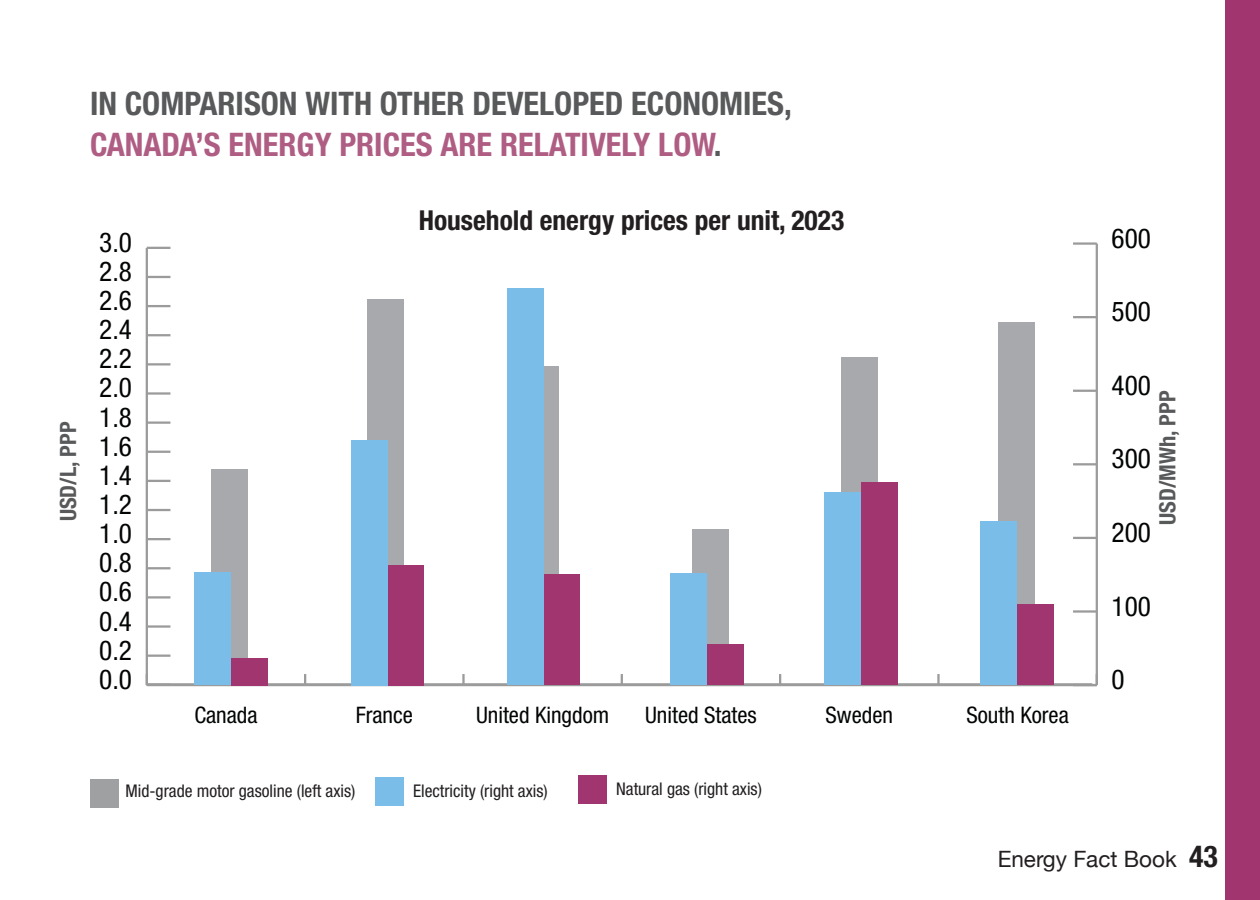
<style>
.page{position:relative;width:1260px;height:900px;background:#fff}
.page>*{position:absolute;margin:0;border:0;box-sizing:border-box;transform-origin:0 0}
.t1{font:700 condensed 32.5px/41.2px "Helvetica Neue LT Std";color:#58595b}
.graphic_caption{font:700 condensed 27.5px "Helvetica Neue LT Std";color:#231f20}
.t2{font:condensed 27.25px "Helvetica Neue LT Std";color:#030505}
.t3{font:condensed 22.75px "Helvetica Neue LT Std";color:#030505}
.t4{font:700 condensed 22.5px "Helvetica Neue LT Std";color:#58595b}
.t5{font:22.5px "Helvetica Neue";color:#231f20}
.t6{font:condensed 17.5px "Helvetica Neue LT Std";color:#231f20}
.s1{color:#af5d83}
.s2{font-family:"Helvetica Neue LT Std";font-weight:700;font-stretch:condensed;font-size:30px}
</style>
<div class="page">
<div style="left:1226px;top:0;width:34px;height:900px;background:#a1356f"></div>
<hr style="left:146px;top:248px;width:2px;height:437px;background:#9b9b9c">
<hr style="left:147px;top:655px;width:23px;height:2px;background:#9b9b9c">
<hr style="left:147px;top:625px;width:23px;height:3px;background:#9b9b9c">
<hr style="left:147px;top:596px;width:23px;height:3px;background:#9b9b9c">
<hr style="left:147px;top:567px;width:23px;height:2px;background:#9b9b9c">
<hr style="left:147px;top:538px;width:23px;height:2px;background:#9b9b9c">
<hr style="left:147px;top:509px;width:23px;height:2px;background:#9b9b9c">
<hr style="left:147px;top:480px;width:23px;height:2px;background:#9b9b9c">
<hr style="left:147px;top:451px;width:23px;height:2px;background:#9b9b9c">
<hr style="left:147px;top:421px;width:23px;height:3px;background:#9b9b9c">
<hr style="left:147px;top:392px;width:23px;height:3px;background:#9b9b9c">
<hr style="left:147px;top:363px;width:23px;height:3px;background:#9b9b9c">
<hr style="left:147px;top:334px;width:23px;height:2px;background:#9b9b9c">
<hr style="left:147px;top:305px;width:23px;height:2px;background:#9b9b9c">
<hr style="left:147px;top:276px;width:23px;height:2px;background:#9b9b9c">
<hr style="left:147px;top:247px;width:23px;height:2px;background:#9b9b9c">
<div style="left:211px;top:469px;width:37px;height:216px;background:#a7a9ac"></div>
<div style="left:368px;top:299px;width:36px;height:386px;background:#a7a9ac"></div>
<div style="left:522px;top:366px;width:36px;height:319px;background:#a7a9ac"></div>
<div style="left:692px;top:529px;width:36px;height:156px;background:#a7a9ac"></div>
<div style="left:842px;top:357px;width:36px;height:328px;background:#a7a9ac"></div>
<div style="left:998px;top:322px;width:37px;height:363px;background:#a7a9ac"></div>
<hr style="left:147px;top:684px;width:950px;height:2px;background:#9b9b9c">
<svg style="left:304px;top:674px;width:2px;height:10px"></svg>
<svg style="left:462px;top:674px;width:3px;height:10px"></svg>
<svg style="left:621px;top:674px;width:2px;height:10px"></svg>
<svg style="left:779px;top:674px;width:2px;height:10px"></svg>
<svg style="left:937px;top:674px;width:3px;height:10px"></svg>
<hr style="left:1096px;top:244px;width:2px;height:441px;background:#9b9b9c">
<hr style="left:1073px;top:610px;width:24px;height:3px;background:#9b9b9c">
<hr style="left:1073px;top:537px;width:24px;height:2px;background:#9b9b9c">
<hr style="left:1073px;top:463px;width:24px;height:2px;background:#9b9b9c">
<hr style="left:1073px;top:390px;width:24px;height:2px;background:#9b9b9c">
<hr style="left:1073px;top:316px;width:24px;height:2px;background:#9b9b9c">
<hr style="left:1073px;top:242px;width:24px;height:3px;background:#9b9b9c">
<div style="left:231px;top:658px;width:37px;height:27px;background:#a1356f"></div>
<div style="left:387px;top:565px;width:37px;height:120px;background:#a1356f"></div>
<div style="left:544px;top:574px;width:36px;height:111px;background:#a1356f"></div>
<div style="left:707px;top:644px;width:36px;height:41px;background:#a1356f"></div>
<div style="left:861px;top:483px;width:36px;height:202px;background:#a1356f"></div>
<div style="left:1017px;top:604px;width:37px;height:81px;background:#a1356f"></div>
<div style="left:195px;top:572px;width:36px;height:113px;background:#7abde8"></div>
<div style="left:351px;top:440px;width:36px;height:245px;background:#7abde8"></div>
<div style="left:507px;top:289px;width:37px;height:396px;background:#7abde8"></div>
<div style="left:670px;top:574px;width:37px;height:111px;background:#7abde8"></div>
<div style="left:824px;top:493px;width:37px;height:192px;background:#7abde8"></div>
<div style="left:981px;top:522px;width:36px;height:163px;background:#7abde8"></div>
<div style="left:90px;top:780px;width:29px;height:28px;background:#9ea0a2"></div>
<div style="left:375px;top:777px;width:29px;height:29px;background:#7abde8"></div>
<div style="left:578px;top:775px;width:29px;height:29px;background:#a1356f"></div>
<h4 class="t1" style="left:90px;top:82px;width:703px">IN COMPARISON WITH OTHER DEVELOPED ECONOMIES,<br><span class="s1">CANADA’S ENERGY PRICES ARE RELATIVELY LOW</span>.</h4>
<p class="t4" style="left:54px;top:521px;width:101px;rotate:-90deg">USD/L, PPP</p>
<p class="t2" style="left:99px;top:226px;width:34px">3.0</p>
<p class="t2" style="left:99px;top:255px;width:34px">2.8</p>
<p class="t2" style="left:99px;top:285px;width:34px">2.6</p>
<p class="t2" style="left:99px;top:314px;width:34px">2.4</p>
<p class="t2" style="left:99px;top:343px;width:34px">2.2</p>
<p class="t2" style="left:99px;top:372px;width:34px">2.0</p>
<p class="t2" style="left:99px;top:401px;width:34px">1.8</p>
<p class="t2" style="left:99px;top:430px;width:34px">1.6</p>
<p class="t2" style="left:99px;top:459px;width:34px">1.4</p>
<p class="t2" style="left:99px;top:489px;width:34px">1.2</p>
<p class="t2" style="left:99px;top:518px;width:34px">1.0</p>
<p class="t2" style="left:99px;top:547px;width:34px">0.8</p>
<p class="t2" style="left:99px;top:576px;width:34px">0.6</p>
<p class="t2" style="left:99px;top:605px;width:34px">0.4</p>
<p class="t2" style="left:99px;top:634px;width:34px">0.2</p>
<p class="t2" style="left:99px;top:663px;width:34px">0.0</p>
<p class="graphic_caption" style="left:419px;top:204px;width:427px">Household energy prices per unit, 2023</p>
<p class="t3" style="left:194px;top:702px;width:65px">Canada</p>
<p class="t3" style="left:356px;top:702px;width:59px">France</p>
<p class="t3" style="left:476px;top:702px;width:135px">United Kingdom</p>
<p class="t3" style="left:645px;top:702px;width:113px">United States</p>
<p class="t3" style="left:826px;top:702px;width:69px">Sweden</p>
<p class="t3" style="left:966px;top:702px;width:104px">South Korea</p>
<p class="t2" style="left:1112px;top:222px;width:41px">600</p>
<p class="t2" style="left:1112px;top:296px;width:41px">500</p>
<p class="t2" style="left:1112px;top:370px;width:41px">400</p>
<p class="t2" style="left:1112px;top:443px;width:41px">300</p>
<p class="t2" style="left:1112px;top:517px;width:41px">200</p>
<p class="t4" style="left:1154px;top:525px;width:136px;rotate:-90deg">USD/MWh, PPP</p>
<p class="t2" style="left:1112px;top:590px;width:41px">100</p>
<p class="t2" style="left:1112px;top:664px;width:15px">0</p>
<p class="t6" style="left:126px;top:781px;width:231px">Mid-grade motor gasoline (left axis)</p>
<p class="t6" style="left:413px;top:781px;width:136px">Electricity (right axis)</p>
<p class="t6" style="left:616px;top:779px;width:147px">Natural gas (right axis)</p>
<p class="t5" style="left:998px;top:842px;width:222px">Energy Fact Book <span class="s2">43</span></p>
</div>
